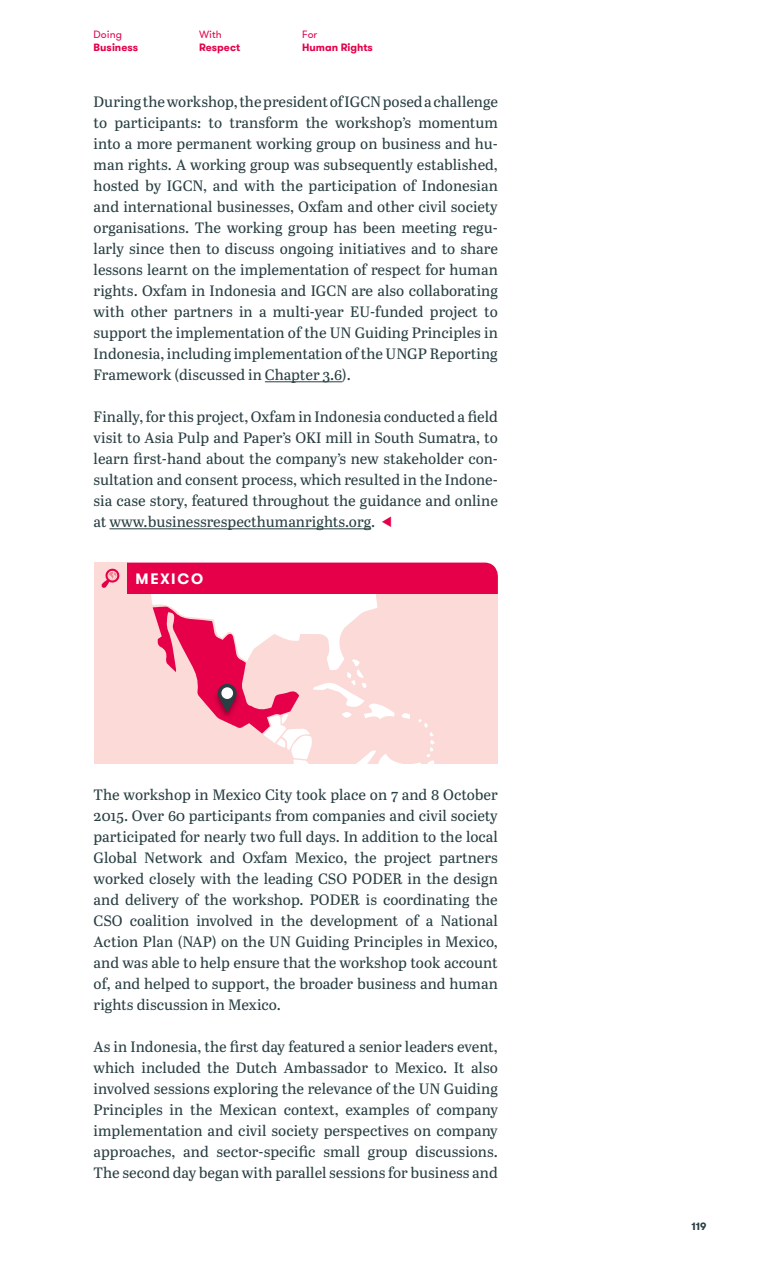
<style>
.page{position:relative;width:766px;height:1263px;background:#fff}
.page>*{position:absolute;margin:0;border:0;box-sizing:border-box;transform-origin:0 0}
.t1{font:15px/21px "Abril Text";color:#293f43;text-align:justify}
.t2{font:700 15px "GT Walsheim";letter-spacing:.115em;color:#fff}
.t3{font:700 10.5px "GT Walsheim";color:#e50049}
.t4{font:10.5px "GT Walsheim";color:#e50049}
.t5{font:700 10.5px "GT Walsheim";color:#293f43}
.s1{color:#e50049}
</style>
<div class="page">
<hr style="left:265px;top:381px;width:77px;height:1px;background:#293f43">
<hr style="left:109px;top:528px;width:262px;height:1px;background:#293f43">
<div style="left:94px;top:594px;width:403px;height:170px;background:#fbdad8"></div>
<div style="left:94px;top:563px;width:33px;height:31px;background:#fbdad8"></div>
<svg style="left:127px;top:563px;width:370px;height:201px"></svg>
<div style="left:218px;top:684px;width:18px;height:18px;background:#293f43;border-radius:50%"></div>
<div style="left:221px;top:687px;width:12px;height:12px;background:#fff;border-radius:50%"></div>
<svg style="left:101px;top:569px;width:19px;height:19px"></svg>
<p class="t4" style="left:94px;top:28px;width:30px">Doing</p>
<p class="t3" style="left:94px;top:40px;width:46px">Business</p>
<p class="t4" style="left:199px;top:28px;width:24px">With</p>
<p class="t3" style="left:199px;top:40px;width:42px">Respect</p>
<p class="t4" style="left:302px;top:28px;width:17px">For</p>
<p class="t3" style="left:302px;top:40px;width:72px">Human Rights</p>
<p class="t1" style="left:94px;top:90px;width:405px">During the workshop, the president of IGCN posed a challenge to participants: to transform the workshop’s momentum into a more permanent working group on business and hu&shy;man rights. A working group was subsequently established, hosted by IGCN, and with the participation of Indonesian and international businesses, Oxfam and other civil society organisations. The working group has been meeting regu&shy;larly since then to discuss ongoing initiatives and to share lessons learnt on the implementation of respect for human rights. Oxfam in Indonesia and IGCN are also collaborating with other partners in a multi-year EU-funded project to support the implementation of the UN Guiding Principles in Indonesia, including implementation of the UNGP Reporting Framework (discussed in Chapter 3.6).</p>
<p class="t1" style="left:94px;top:405px;width:405px">Finally, for this project, Oxfam in Indonesia conducted a field visit to Asia Pulp and Paper’s OKI mill in South Sumatra, to learn first-hand about the company’s new stakeholder con&shy;sultation and consent process, which resulted in the Indone&shy;sia case story, featured throughout the guidance and online at www.businessrespecthumanrights.org. <span class="s1">u</span></p>
<p class="t2" style="left:135px;top:569px;width:69px">MEXICO</p>
<p class="t1" style="left:94px;top:783px;width:405px">The workshop in Mexico City took place on 7 and 8 October 2015. Over 60 participants from companies and civil society participated for nearly two full days. In addition to the local Global Network and Oxfam Mexico, the project partners worked closely with the leading CSO PODER in the design and delivery of the workshop. PODER is coordinating the CSO coalition involved in the development of a National Action Plan (NAP) on the UN Guiding Principles in Mexico, and was able to help ensure that the workshop took account of, and helped to support, the broader business and human rights discussion in Mexico.</p>
<p class="t1" style="left:94px;top:1035px;width:405px">As in Indonesia, the first day featured a senior leaders event, which included the Dutch Ambassador to Mexico. It also involved sessions exploring the relevance of the UN Guiding Principles in the Mexican context, examples of company implementation and civil society perspectives on company approaches, and sector-specific small group discussions.<br>The second day began with parallel sessions for business and</p>
<p class="t5" style="left:691px;top:1220px;width:16px">119</p>
</div>
